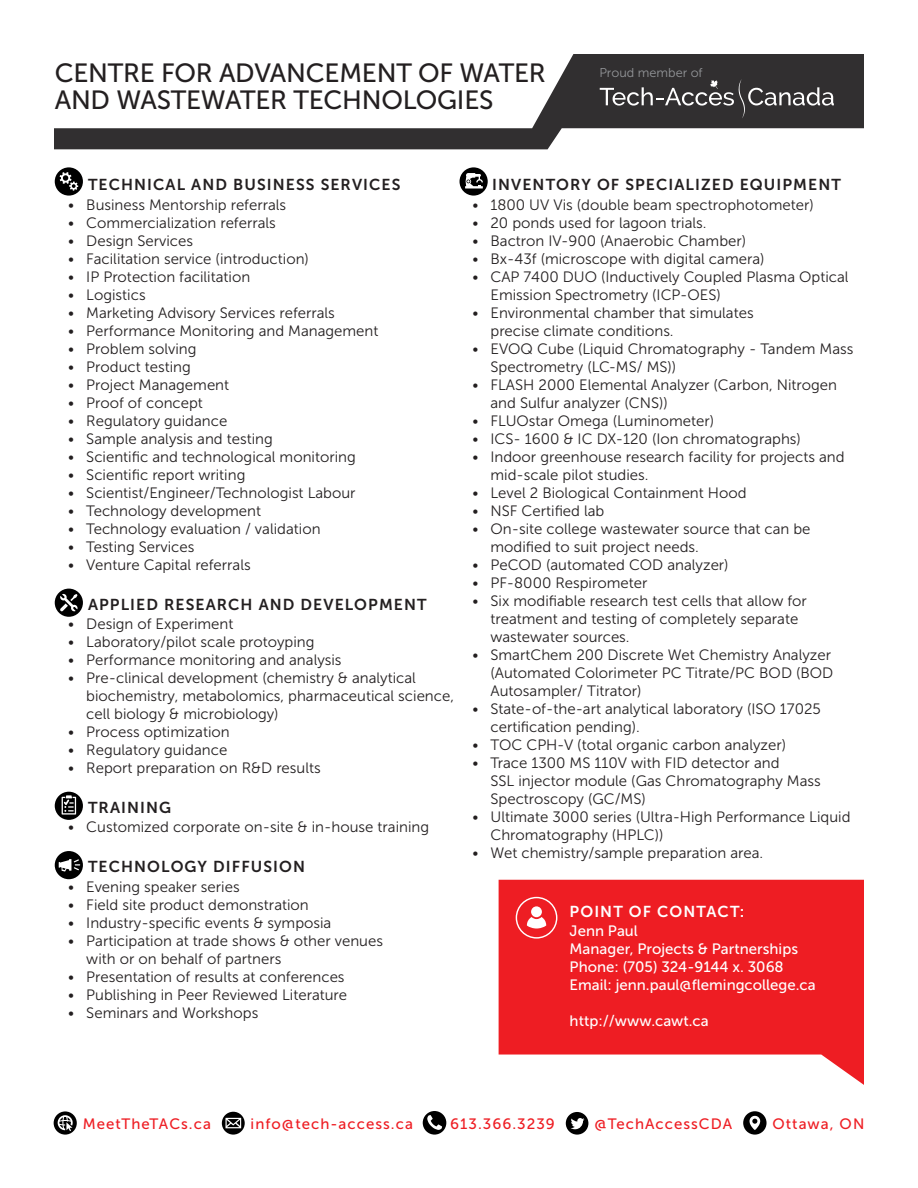
<style>
.page{position:relative;width:918px;height:1188px;background:#fff}
.page>*{position:absolute;margin:0;border:0;box-sizing:border-box;transform-origin:0 0}
.Heading_1{font:26.25px "Museo Sans 500";letter-spacing:-.01em;color:#231f20}
.Subhead{font:15.75px "Museo Sans 700";letter-spacing:.07em;color:#231f20}
.Subhead-2{font:15.75px "Museo Sans 700";letter-spacing:.07em;color:#fff}
.t1{font:15px/18px "Museo Sans 300";color:#231f20}
.contact{font:15px "Museo Sans 500";color:#fff}
.Heading_Red{font:15px "Museo Sans 500";letter-spacing:.07em;color:#ee1d23}
.t2{font:12.75px "Museo Sans 300";color:#939598}
</style>
<div class="page">
<svg style="left:54px;top:54px;width:810px;height:95px;fill:#312f30"></svg>
<svg style="left:54px;top:54px;width:536px;height:74px"></svg>
<svg style="left:600px;top:79px;width:234px;height:40px;background:#494848"></svg>
<svg style="left:499px;top:880px;width:365px;height:205px;background:#f03d42"></svg>
<div style="left:516px;top:897px;width:41px;height:42px;border:1px solid #fff;border-radius:50%"></div>
<svg style="left:527px;top:917px;width:19px;height:12px"></svg>
<div style="left:531px;top:906px;width:11px;height:11px;background:#fff;border-radius:50%"></div>
<svg style="left:55px;top:167px;width:28px;height:29px"></svg>
<svg style="left:60px;top:172px;width:18px;height:19px"></svg>
<div style="left:55px;top:851px;width:28px;height:28px;background:#000;border-radius:50%"></div>
<svg style="left:59px;top:859px;width:21px;height:13px"></svg>
<div style="left:460px;top:167px;width:28px;height:29px;background:#000;border-radius:50%"></div>
<svg style="left:465px;top:173px;width:18px;height:16px"></svg>
<div style="left:55px;top:589px;width:28px;height:28px;background:#000;border-radius:50%"></div>
<svg style="left:60px;top:594px;width:18px;height:17px"></svg>
<svg style="left:55px;top:792px;width:28px;height:28px"></svg>
<svg style="left:62px;top:795px;width:14px;height:20px"></svg>
<svg style="left:54px;top:1111px;width:23px;height:24px"></svg>
<svg style="left:58px;top:1115px;width:15px;height:16px"></svg>
<svg style="left:222px;top:1112px;width:23px;height:23px"></svg>
<svg style="left:226px;top:1118px;width:15px;height:10px"></svg>
<div style="left:423px;top:1111px;width:23px;height:24px;background:#000;border-radius:50%"></div>
<svg style="left:427px;top:1115px;width:15px;height:15px"></svg>
<div style="left:566px;top:1112px;width:22px;height:23px;background:#000;border-radius:50%"></div>
<svg style="left:571px;top:1118px;width:13px;height:11px"></svg>
<div style="left:743px;top:1111px;width:24px;height:24px;background:#000;border-radius:50%"></div>
<svg style="left:749px;top:1116px;width:11px;height:14px"></svg>
<p class="Heading_1" style="left:55px;top:58px;width:492px">CENTRE FOR ADVANCEMENT OF WATER</p>
<p class="t2" style="left:599px;top:66px;width:105px">Proud member of</p>
<p class="Heading_1" style="left:55px;top:85px;width:440px">AND WASTEWATER TECHNOLOGIES</p>
<p class="Subhead" style="left:88px;top:176px;width:314px">TECHNICAL AND BUSINESS SERVICES</p>
<p class="t1" style="left:68px;top:196px;width:219px">• Business Mentorship referrals</p>
<p class="t1" style="left:68px;top:214px;width:209px">• Commercialization referrals</p>
<p class="t1" style="left:68px;top:232px;width:126px">• Design Services</p>
<p class="t1" style="left:68px;top:250px;width:242px">• Facilitation service (introduction)</p>
<p class="t1" style="left:68px;top:268px;width:183px">• IP Protection facilitation</p>
<p class="t1" style="left:68px;top:286px;width:79px">• Logistics</p>
<p class="t1" style="left:68px;top:304px;width:268px">• Marketing Advisory Services referrals</p>
<p class="t1" style="left:68px;top:322px;width:312px">• Performance Monitoring and Management</p>
<p class="t1" style="left:68px;top:340px;width:130px">• Problem solving</p>
<p class="t1" style="left:68px;top:358px;width:124px">• Product testing</p>
<p class="t1" style="left:68px;top:376px;width:162px">• Project Management</p>
<p class="t1" style="left:68px;top:394px;width:136px">• Proof of concept</p>
<p class="t1" style="left:68px;top:412px;width:161px">• Regulatory guidance</p>
<p class="t1" style="left:68px;top:430px;width:206px">• Sample analysis and testing</p>
<p class="t1" style="left:68px;top:448px;width:289px">• Scientific and technological monitoring</p>
<p class="t1" style="left:68px;top:466px;width:179px">• Scientific report writing</p>
<p class="t1" style="left:68px;top:484px;width:289px">• Scientist/Engineer/Technologist Labour</p>
<p class="t1" style="left:68px;top:502px;width:194px">• Technology development</p>
<p class="t1" style="left:68px;top:520px;width:254px">• Technology evaluation / validation</p>
<p class="t1" style="left:68px;top:538px;width:128px">• Testing Services</p>
<p class="t1" style="left:68px;top:556px;width:184px">• Venture Capital referrals</p>
<p class="Subhead" style="left:88px;top:595px;width:340px">APPLIED RESEARCH AND DEVELOPMENT</p>
<p class="t1" style="left:68px;top:615px;width:167px">• Design of Experiment</p>
<p class="t1" style="left:68px;top:633px;width:248px">• Laboratory/pilot scale protoyping</p>
<p class="t1" style="left:68px;top:651px;width:275px">• Performance monitoring and analysis</p>
<p class="t1" style="left:86px;top:669px;width:369px;text-indent:-18px">• Pre-clinical development (chemistry &amp; analytical biochemistry, metabolomics, pharmaceutical science, cell biology &amp; microbiology)</p>
<p class="t1" style="left:68px;top:723px;width:163px">• Process optimization</p>
<p class="t1" style="left:68px;top:741px;width:161px">• Regulatory guidance</p>
<p class="t1" style="left:68px;top:759px;width:254px">• Report preparation on R&amp;D results</p>
<p class="Subhead" style="left:88px;top:799px;width:85px">TRAINING</p>
<p class="t1" style="left:68px;top:818px;width:362px">• Customized corporate on-site &amp; in-house training</p>
<p class="Subhead" style="left:88px;top:858px;width:219px">TECHNOLOGY DIFFUSION</p>
<p class="t1" style="left:68px;top:878px;width:173px">• Evening speaker series</p>
<p class="t1" style="left:68px;top:896px;width:242px">• Field site product demonstration</p>
<p class="t1" style="left:68px;top:914px;width:265px">• Industry-specific events &amp; symposia</p>
<p class="t1" style="left:86px;top:932px;width:298px;text-indent:-18px">• Participation at trade shows &amp; other venues with or on behalf of partners</p>
<p class="t1" style="left:68px;top:968px;width:278px">• Presentation of results at conferences</p>
<p class="t1" style="left:68px;top:986px;width:280px">• Publishing in Peer Reviewed Literature</p>
<p class="t1" style="left:68px;top:1004px;width:191px">• Seminars and Workshops</p>
<p class="Subhead" style="left:492px;top:176px;width:350px">INVENTORY OF SPECIALIZED EQUIPMENT</p>
<p class="t1" style="left:472px;top:196px;width:343px">• 1800 UV Vis (double beam spectrophotometer)</p>
<p class="t1" style="left:472px;top:214px;width:236px">• 20 ponds used for lagoon trials.</p>
<p class="t1" style="left:472px;top:232px;width:275px">• Bactron IV-900 (Anaerobic Chamber)</p>
<p class="t1" style="left:472px;top:250px;width:294px">• Bx-43f (microscope with digital camera)</p>
<p class="t1" style="left:490px;top:268px;width:360px;text-indent:-18px">• CAP 7400 DUO (Inductively Coupled Plasma Optical<br>Emission Spectrometry (ICP-OES)</p>
<p class="t1" style="left:490px;top:304px;width:265px;text-indent:-18px">• Environmental chamber that simulates precise climate conditions.</p>
<p class="t1" style="left:490px;top:340px;width:364px;text-indent:-18px">• EVOQ Cube (Liquid Chromatography - Tandem Mass<br>Spectrometry (LC-MS/ MS))</p>
<p class="t1" style="left:490px;top:376px;width:348px;text-indent:-18px">• FLASH 2000 Elemental Analyzer (Carbon, Nitrogen and Sulfur analyzer (CNS))</p>
<p class="t1" style="left:472px;top:412px;width:243px">• FLUOstar Omega (Luminometer)</p>
<p class="t1" style="left:472px;top:430px;width:330px">• ICS- 1600 &amp; IC DX-120 (Ion chromatographs)</p>
<p class="t1" style="left:490px;top:448px;width:356px;text-indent:-18px">• Indoor greenhouse research facility for projects and mid-scale pilot studies.</p>
<p class="t1" style="left:472px;top:484px;width:276px">• Level 2 Biological Containment Hood</p>
<p class="t1" style="left:472px;top:502px;width:133px">• NSF Certified lab</p>
<p class="t1" style="left:490px;top:520px;width:322px;text-indent:-18px">• On-site college wastewater source that can be modified to suit project needs.</p>
<p class="t1" style="left:472px;top:556px;width:258px">• PeCOD (automated COD analyzer)</p>
<p class="t1" style="left:472px;top:574px;width:176px">• PF-8000 Respirometer</p>
<p class="t1" style="left:490px;top:592px;width:318px;text-indent:-18px">• Six modifiable research test cells that allow for treatment and testing of completely separate wastewater sources.</p>
<p class="t1" style="left:490px;top:646px;width:344px;text-indent:-18px">• SmartChem 200 Discrete Wet Chemistry Analyzer (Automated Colorimeter PC Titrate/PC BOD (BOD<br>Autosampler/ Titrator)</p>
<p class="t1" style="left:490px;top:700px;width:332px;text-indent:-18px">• State-of-the-art analytical laboratory (ISO 17025 certification pending).</p>
<p class="t1" style="left:472px;top:736px;width:315px">• TOC CPH-V (total organic carbon analyzer)</p>
<p class="t1" style="left:490px;top:754px;width:332px;text-indent:-18px">• Trace 1300 MS 110V with FID detector and<br>SSL injector module (Gas Chromatography Mass<br>Spectroscopy (GC/MS)</p>
<p class="t1" style="left:490px;top:808px;width:362px;text-indent:-18px">• Ultimate 3000 series (Ultra-High Performance Liquid<br>Chromatography (HPLC))</p>
<p class="t1" style="left:472px;top:844px;width:292px">• Wet chemistry/sample preparation area.</p>
<p class="Subhead-2" style="left:570px;top:902px;width:176px">POINT OF CONTACT:</p>
<p class="contact" style="left:570px;top:923px;width:70px">Jenn Paul</p>
<p class="contact" style="left:570px;top:941px;width:230px">Manager, Projects &amp; Partnerships</p>
<p class="contact" style="left:570px;top:959px;width:216px">Phone: (705) 324-9144 x. 3068</p>
<p class="contact" style="left:570px;top:977px;width:248px">Email: jenn.paul@flemingcollege.ca</p>
<p class="contact" style="left:570px;top:1013px;width:141px">http://www.cawt.ca</p>
<p class="Heading_Red" style="left:83px;top:1115px;width:130px">MeetTheTACs.ca</p>
<p class="Heading_Red" style="left:251px;top:1115px;width:164px">info@tech-access.ca</p>
<p class="Heading_Red" style="left:450px;top:1115px;width:106px">613.366.3239</p>
<p class="Heading_Red" style="left:594px;top:1115px;width:140px">@TechAccessCDA</p>
<p class="Heading_Red" style="left:772px;top:1115px;width:93px">Ottawa, ON</p>
</div>
